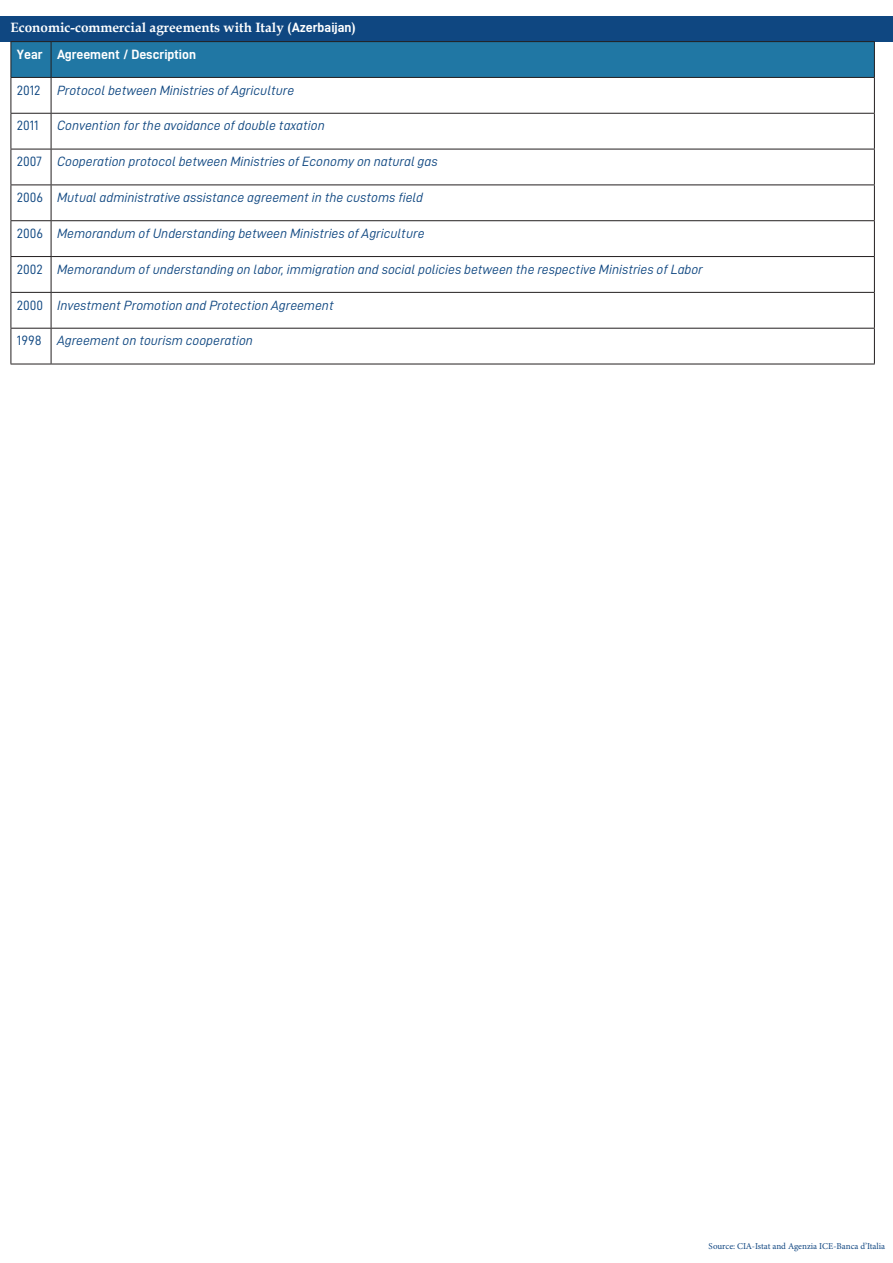
<style>
.page{position:relative;width:893px;height:1263px;background:#fff}
.page>*{position:absolute;margin:0;border:0;box-sizing:border-box;transform-origin:0 0}
.t1{font:13.5px "D DIN Italic";color:#0f4781}
.t2{font:700 13.5px "Book Antiqua";color:#fff}
.t3{font:13.5px "D DIN";color:#0f4781}
.t4{font:13.5px "D DIN Bold";color:#fff}
.t5{font:9px "Minion Pro";color:#114782}
.s1{font-family:"D DIN Bold";font-weight:400}
</style>
<div class="page">
<div style="left:0;top:16px;width:893px;height:25px;background:#0f4781"></div>
<div style="left:12px;top:42px;width:862px;height:35px;background:#2077a4"></div>
<hr style="left:11px;top:78px;width:1px;height:35px;background:#231f20">
<hr style="left:51px;top:78px;width:1px;height:35px;background:#231f20">
<hr style="left:874px;top:78px;width:1px;height:35px;background:#231f20">
<hr style="left:11px;top:113px;width:40px;height:1px;background:#231f20">
<hr style="left:11px;top:114px;width:1px;height:35px;background:#231f20">
<hr style="left:51px;top:113px;width:824px;height:1px;background:#231f20">
<hr style="left:51px;top:114px;width:1px;height:35px;background:#231f20">
<hr style="left:874px;top:114px;width:1px;height:35px;background:#231f20">
<hr style="left:11px;top:149px;width:40px;height:1px;background:#231f20">
<hr style="left:11px;top:149px;width:1px;height:36px;background:#231f20">
<hr style="left:51px;top:149px;width:824px;height:1px;background:#231f20">
<hr style="left:51px;top:149px;width:1px;height:36px;background:#231f20">
<hr style="left:874px;top:149px;width:1px;height:36px;background:#231f20">
<hr style="left:11px;top:185px;width:40px;height:1px;background:#231f20">
<hr style="left:11px;top:185px;width:1px;height:35px;background:#231f20">
<hr style="left:51px;top:185px;width:824px;height:1px;background:#231f20">
<hr style="left:51px;top:185px;width:1px;height:35px;background:#231f20">
<hr style="left:874px;top:185px;width:1px;height:35px;background:#231f20">
<hr style="left:11px;top:220px;width:40px;height:1px;background:#231f20">
<hr style="left:11px;top:221px;width:1px;height:35px;background:#231f20">
<hr style="left:51px;top:220px;width:824px;height:1px;background:#231f20">
<hr style="left:51px;top:221px;width:1px;height:35px;background:#231f20">
<hr style="left:874px;top:221px;width:1px;height:35px;background:#231f20">
<hr style="left:11px;top:256px;width:40px;height:1px;background:#231f20">
<hr style="left:11px;top:257px;width:1px;height:35px;background:#231f20">
<hr style="left:51px;top:256px;width:824px;height:1px;background:#231f20">
<hr style="left:51px;top:257px;width:1px;height:35px;background:#231f20">
<hr style="left:874px;top:257px;width:1px;height:35px;background:#231f20">
<hr style="left:11px;top:292px;width:40px;height:1px;background:#231f20">
<hr style="left:11px;top:293px;width:1px;height:35px;background:#231f20">
<hr style="left:51px;top:292px;width:824px;height:1px;background:#231f20">
<hr style="left:51px;top:293px;width:1px;height:35px;background:#231f20">
<hr style="left:874px;top:293px;width:1px;height:35px;background:#231f20">
<hr style="left:11px;top:328px;width:40px;height:1px;background:#231f20">
<hr style="left:11px;top:329px;width:1px;height:35px;background:#231f20">
<hr style="left:51px;top:328px;width:824px;height:1px;background:#231f20">
<hr style="left:51px;top:329px;width:1px;height:35px;background:#231f20">
<hr style="left:874px;top:329px;width:1px;height:35px;background:#231f20">
<hr style="left:11px;top:364px;width:40px;height:1px;background:#231f20">
<hr style="left:51px;top:364px;width:824px;height:1px;background:#231f20">
<hr style="left:11px;top:42px;width:1px;height:35px;background:#231f20">
<hr style="left:11px;top:41px;width:40px;height:1px;background:#231f20">
<hr style="left:51px;top:41px;width:824px;height:1px;background:#231f20">
<hr style="left:51px;top:42px;width:1px;height:35px;background:#231f20">
<hr style="left:874px;top:42px;width:1px;height:35px;background:#231f20">
<hr style="left:11px;top:77px;width:40px;height:1px;background:#231f20">
<hr style="left:51px;top:77px;width:824px;height:1px;background:#231f20">
<p class="t2" style="left:11px;top:18px;width:347px">Economic-commercial agreements with Italy (<span class="s1">Azerbaijan</span>)</p>
<p class="t4" style="left:17px;top:47px;width:27px">Year</p>
<p class="t4" style="left:57px;top:47px;width:141px">Agreement / Description</p>
<p class="t3" style="left:17px;top:83px;width:25px">2012</p>
<p class="t1" style="left:57px;top:83px;width:239px">Protocol between Ministries of Agriculture</p>
<p class="t3" style="left:17px;top:118px;width:23px">2011</p>
<p class="t1" style="left:57px;top:118px;width:269px">Convention for the avoidance of double taxation</p>
<p class="t3" style="left:17px;top:154px;width:27px">2007</p>
<p class="t1" style="left:57px;top:154px;width:382px">Cooperation protocol between Ministries of Economy on natural gas</p>
<p class="t3" style="left:17px;top:190px;width:28px">2006</p>
<p class="t1" style="left:57px;top:190px;width:368px">Mutual administrative assistance agreement in the customs field</p>
<p class="t3" style="left:17px;top:226px;width:28px">2006</p>
<p class="t1" style="left:57px;top:226px;width:369px">Memorandum of Understanding between Ministries of Agriculture</p>
<p class="t3" style="left:17px;top:262px;width:27px">2002</p>
<p class="t1" style="left:57px;top:262px;width:647px">Memorandum of understanding on labor, immigration and social policies between the respective Ministries of Labor</p>
<p class="t3" style="left:17px;top:298px;width:28px">2000</p>
<p class="t1" style="left:57px;top:298px;width:278px">Investment Promotion and Protection Agreement</p>
<p class="t3" style="left:17px;top:333px;width:26px">1998</p>
<p class="t1" style="left:57px;top:333px;width:197px">Agreement on tourism cooperation</p>
<p class="t5" style="left:709px;top:1240px;width:178px">Source: CIA-Istat and Agenzia ICE-Banca d’Italia</p>
</div>
